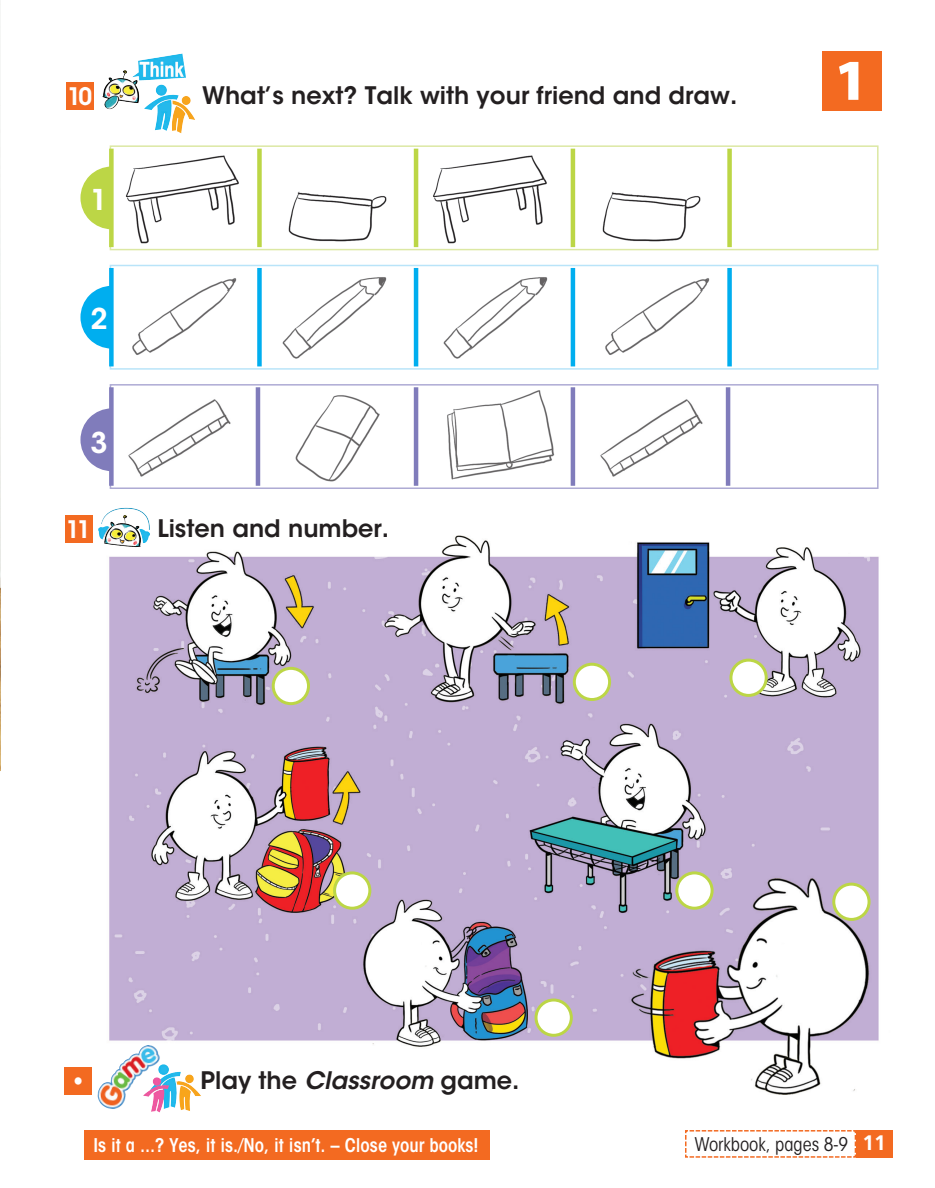
<style>
.page{position:relative;width:935px;height:1188px;background:#fff}
.page>*{position:absolute;margin:0;border:0;box-sizing:border-box;transform-origin:0 0}
.t1{font:900 58.35px "Myriad Pro";color:#fff}
.t2{font:600 28.5px "ITC Avant Garde Std";color:#fff}
.IWndr_instruction{font:600 24px "ITC Avant Garde Std";color:#231f20}
.t3{font:600 24px "ITC Avant Garde Std";color:#fff;scale:.95 1}
.t4{font:700 24px "ITC Avant Garde Std";color:#fff;scale:.95 1}
.t5{font:700 21px "PF Catalog";color:#fff}
.t6{font:600 condensed 18.75px "ITC Avant Garde Std";color:#fff}
.t7{font:condensed 18.75px "ITC Avant Garde Std";color:#231f20}
.s1{font-style:italic}
.s2{font-weight:400}
</style>
<div class="page">
<div style="left:110px;top:384px;width:768px;height:105px;border:2px solid #aeabd4"></div>
<div style="left:110px;top:265px;width:768px;height:104px;border:2px solid #b9e4f9"></div>
<div style="left:110px;top:145px;width:768px;height:105px;border:2px solid #dce8a3"></div>
<img style="left:64px;top:526px;width:815px;height:581px">
<img style="left:0;top:3px;width:1px;height:768px">
<div style="left:85px;top:1130px;width:405px;height:29px;background:#f36a21"></div>
<div style="left:856px;top:1130px;width:36px;height:27px;background:#f36a21"></div>
<div style="left:823px;top:52px;width:59px;height:59px;background:#f36a21"></div>
<div style="left:65px;top:1066px;width:27px;height:28px;background:#f36a21"></div>
<img style="left:148px;top:1064px;width:32px;height:27px">
<img style="left:112px;top:1045px;width:36px;height:31px">
<div style="left:66px;top:83px;width:28px;height:27px;background:#f36a21"></div>
<img style="left:144px;top:85px;width:27px;height:25px">
<img style="left:106px;top:53px;width:80px;height:32px">
<svg style="left:80px;top:286px;width:29px;height:62px"></svg>
<svg style="left:80px;top:408px;width:29px;height:63px"></svg>
<svg style="left:80px;top:166px;width:29px;height:63px"></svg>
<img style="left:126px;top:155px;width:113px;height:89px">
<img style="left:288px;top:191px;width:99px;height:51px">
<img style="left:433px;top:155px;width:114px;height:89px">
<img style="left:602px;top:191px;width:99px;height:51px">
<img style="left:132px;top:278px;width:105px;height:77px">
<img style="left:605px;top:278px;width:105px;height:77px">
<img style="left:282px;top:277px;width:105px;height:82px">
<img style="left:443px;top:277px;width:105px;height:82px">
<img style="left:128px;top:399px;width:103px;height:78px">
<img style="left:600px;top:399px;width:103px;height:78px">
<img style="left:295px;top:395px;width:85px;height:87px">
<img style="left:447px;top:390px;width:108px;height:90px">
<div style="left:257px;top:149px;width:5px;height:98px;background:#bcd646"></div>
<div style="left:109px;top:149px;width:5px;height:98px;background:#bcd646"></div>
<hr style="left:414px;top:149px;width:4px;height:98px;background:#bcd646">
<div style="left:570px;top:149px;width:5px;height:98px;background:#bcd646"></div>
<div style="left:727px;top:149px;width:5px;height:98px;background:#bcd646"></div>
<div style="left:257px;top:268px;width:5px;height:98px;background:#00aeef"></div>
<div style="left:109px;top:268px;width:5px;height:98px;background:#00aeef"></div>
<hr style="left:414px;top:268px;width:4px;height:98px;background:#00aeef">
<div style="left:570px;top:268px;width:5px;height:98px;background:#00aeef"></div>
<div style="left:727px;top:268px;width:5px;height:98px;background:#00aeef"></div>
<hr style="left:256px;top:387px;width:4px;height:99px;background:#807cbb">
<div style="left:109px;top:387px;width:5px;height:99px;background:#807cbb"></div>
<hr style="left:414px;top:387px;width:4px;height:99px;background:#807cbb">
<div style="left:570px;top:387px;width:5px;height:99px;background:#807cbb"></div>
<hr style="left:726px;top:387px;width:4px;height:99px;background:#807cbb">
<div style="left:273px;top:668px;width:35px;height:35px;background:#fff;border-radius:50%"></div>
<div style="left:272px;top:667px;width:38px;height:38px;border:3px solid #bcd646;border-radius:50%"></div>
<div style="left:574px;top:664px;width:35px;height:35px;background:#fff;border-radius:50%"></div>
<div style="left:573px;top:662px;width:38px;height:39px;border:3px solid #bcd646;border-radius:50%"></div>
<div style="left:731px;top:660px;width:35px;height:35px;background:#fff;border-radius:50%"></div>
<div style="left:729px;top:658px;width:38px;height:39px;border:3px solid #bcd646;border-radius:50%"></div>
<div style="left:334px;top:872px;width:36px;height:36px;background:#fff;border-radius:50%"></div>
<div style="left:333px;top:871px;width:38px;height:38px;border:3px solid #bcd646;border-radius:50%"></div>
<div style="left:536px;top:1000px;width:35px;height:35px;background:#fff;border-radius:50%"></div>
<div style="left:534px;top:998px;width:39px;height:38px;border:3px solid #bcd646;border-radius:50%"></div>
<div style="left:834px;top:884px;width:35px;height:35px;background:#fff;border-radius:50%"></div>
<div style="left:832px;top:882px;width:38px;height:38px;border:3px solid #bcd646;border-radius:50%"></div>
<div style="left:677px;top:872px;width:35px;height:36px;background:#fff;border-radius:50%"></div>
<div style="left:675px;top:871px;width:38px;height:38px;border:3px solid #bcd646;border-radius:50%"></div>
<div style="left:65px;top:515px;width:27px;height:28px;background:#f36a21"></div>
<img style="left:101px;top:507px;width:49px;height:23px">
<svg style="left:685px;top:1130px;width:172px;height:28px"></svg>
<p class="t3" style="left:68px;top:81px;width:27px">10</p>
<p class="IWndr_instruction" style="left:202px;top:80px;width:537px">What’s next? Talk with your friend and draw.</p>
<p class="t2" style="left:91px;top:181px;width:19px">1</p>
<p class="t2" style="left:91px;top:300px;width:19px">2</p>
<p class="t2" style="left:91px;top:425px;width:19px">3</p>
<p class="t3" style="left:66px;top:514px;width:27px">11</p>
<p class="IWndr_instruction" style="left:157px;top:513px;width:233px">Listen and number.</p>
<p class="t1" style="left:834px;top:41px;width:35px">1</p>
<p class="t4" style="left:70px;top:1065px;width:19px">•</p>
<p class="IWndr_instruction" style="left:201px;top:1064px;width:320px">Play the <span class="s1">Classroom</span> game.</p>
<p class="t6" style="left:93px;top:1133px;width:387px">Is it a ...? Yes, it is.<span class="s2">/</span>No, it isn’t. – Close your books!</p>
<p class="t7" style="left:694px;top:1132px;width:155px">Workbook, pages 8-9</p>
<p class="t5" style="left:862px;top:1130px;width:25px">11</p>
</div>
